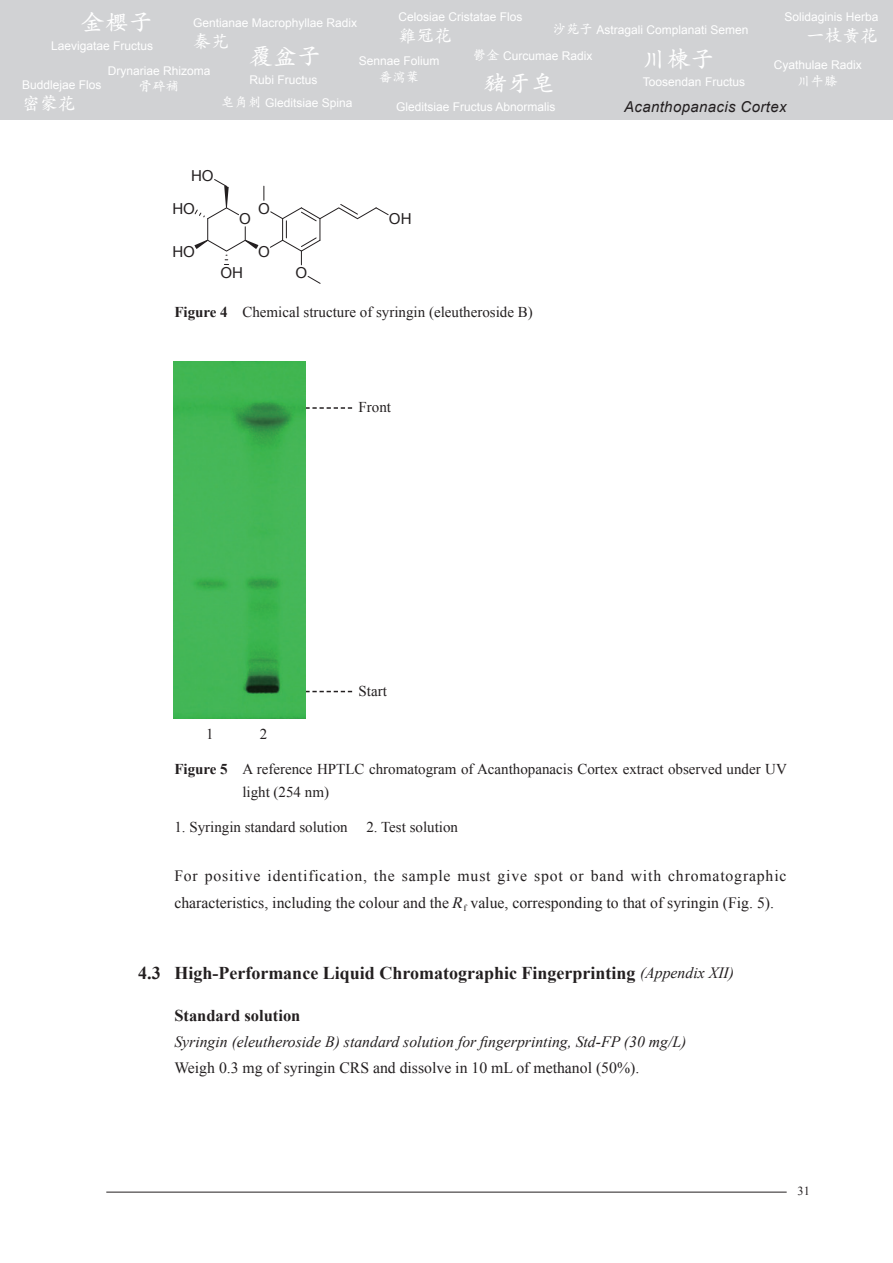
<style>
.page{position:relative;width:893px;height:1263px;background:#fff}
.page>*{position:absolute;margin:0;border:0;box-sizing:border-box;transform-origin:0 0}
.t1{font:600 24px "M Kai HK";color:#fff}
.t2{font:700 18px "Times New Roman";color:#231f20}
.t3{font:600 18px "M Kai HK";color:#fff}
.t4{font:700 16.5px "Times New Roman";color:#231f20}
.t5{font:15.75px/26.2px "Times New Roman";color:#231f20}
.t6{font:italic 15.75px "Times New Roman";color:#231f20}
.t7{font:15.75px "Times New Roman";letter-spacing:.045em;color:#231f20}
.t8{font:15.15px/32.1px "Arial";letter-spacing:-.005em;color:#231f20}
.t9{font:15px/22.5px "Times New Roman";color:#231f20}
.t10{font:italic 15px "Arial";letter-spacing:.025em;color:#231f20}
.t11{font:600 13.5px "M Kai HK";color:#fff}
.t12{font:12.3px "Times New Roman";color:#231f20}
.t13{font:12px "Arial";color:#fff}
.t14{font:9.15px "Times New Roman";color:#231f20}
.s1{font-family:"M Kai HK";font-weight:600;font-size:13.5px}
.s2{font-weight:700}
.s3{font-style:italic}
.s4{font-weight:400;font-style:italic;font-size:15.75px}
</style>
<div class="page">
<hr style="left:106px;top:1192px;width:681px;height:1px;background:#231f20">
<div style="left:0;top:0;width:893px;height:119px;background:#d1d2d4"></div>
<svg style="left:307px;top:276px;width:14px;height:8px"></svg>
<svg style="left:194px;top:179px;width:195px;height:86px"></svg>
<svg style="left:305px;top:407px;width:47px;height:2px"></svg>
<svg style="left:305px;top:691px;width:47px;height:1px"></svg>
<img style="left:173px;top:362px;width:132px;height:356px">
<h1 class="t1" style="left:81px;top:6px;width:73px">金櫻子</h1>
<p class="t13" style="left:51px;top:38px;width:104px">Laevigatae Fructus</p>
<p class="t13" style="left:398px;top:9px;width:126px">Celosiae Cristatae Flos</p>
<h2 class="t3" style="left:398px;top:22px;width:55px">雞冠花</h2>
<p class="t13" style="left:784px;top:9px;width:96px">Solidaginis Herba</p>
<h2 class="t3" style="left:807px;top:23px;width:73px">一枝黃花</h2>
<p class="t13" style="left:193px;top:15px;width:166px">Gentianae Macrophyllae Radix</p>
<h2 class="t3" style="left:193px;top:29px;width:37px">秦艽</h2>
<p class="t13" style="left:553px;top:22px;width:197px"><span class="s1">沙苑子</span> Astragali Complanati Semen</p>
<h1 class="t1" style="left:250px;top:39px;width:73px">覆盆子</h1>
<p class="t13" style="left:250px;top:72px;width:70px">Rubi Fructus</p>
<h1 class="t1" style="left:643px;top:42px;width:73px">川楝子</h1>
<p class="t13" style="left:473px;top:48px;width:121px"><span class="s1">鬱金</span> Curcumae Radix</p>
<p class="t13" style="left:359px;top:53px;width:82px">Sennae Folium</p>
<p class="t11" style="left:379px;top:68px;width:42px">番瀉葉</p>
<p class="t13" style="left:774px;top:57px;width:90px">Cyathulae Radix</p>
<p class="t11" style="left:797px;top:71px;width:42px">川牛膝</p>
<p class="t13" style="left:108px;top:62px;width:104px">Drynariae Rhizoma</p>
<p class="t11" style="left:139px;top:77px;width:42px">骨碎補</p>
<h1 class="t1" style="left:483px;top:66px;width:73px">豬牙皂</h1>
<p class="t13" style="left:396px;top:99px;width:161px">Gleditsiae Fructus Abnormalis</p>
<p class="t13" style="left:22px;top:77px;width:81px">Buddlejae Flos</p>
<p class="t13" style="left:643px;top:74px;width:104px">Toosendan Fructus</p>
<h2 class="t3" style="left:22px;top:91px;width:55px">密蒙花</h2>
<p class="t13" style="left:221px;top:95px;width:133px"><span class="s1">皂角刺</span> Gleditsiae Spina</p>
<p class="t10" style="left:624px;top:97px;width:164px">Acanthopanacis Cortex</p>
<p class="t8" style="left:172px;top:160px;width:43px;text-indent:19px">HO<br>HO</p>
<p class="t8" style="left:239px;top:203px;width:13px">O</p>
<p class="t8" style="left:258px;top:192px;width:13px">O</p>
<p class="t8" style="left:172px;top:236px;width:24px">HO</p>
<p class="t8" style="left:258px;top:236px;width:13px">O</p>
<p class="t8" style="left:220px;top:257px;width:24px">OH</p>
<p class="t8" style="left:295px;top:257px;width:13px">O</p>
<p class="t8" style="left:389px;top:203px;width:24px">OH</p>
<p class="t9" style="left:174px;top:301px;width:360px"><span class="s2">Figure 4</span> Chemical structure of syringin (eleutheroside B)</p>
<p class="t9" style="left:358px;top:396px;width:34px">Front</p>
<p class="t9" style="left:206px;top:723px;width:9px">1</p>
<p class="t9" style="left:260px;top:723px;width:9px">2</p>
<p class="t9" style="left:358px;top:679px;width:30px">Start</p>
<p class="t9" style="left:242px;top:758px;width:546px;text-indent:-68px"><span class="s2">Figure 5</span> A reference HPTLC chromatogram of Acanthopanacis Cortex extract observed under UV light (254 nm)</p>
<p class="t9" style="left:174px;top:815px;width:175px">1. Syringin standard solution</p>
<p class="t9" style="left:366px;top:815px;width:93px">2. Test solution</p>
<h3 class="t7" style="left:265px;top:865px;width:437px">identification, the sample must give spots or bands with chro</h3>
<p class="t14" style="left:463px;top:903px;width:5px">f</p>
<h3 class="t5" style="left:634px;top:889px;width:150px">ose of syringin (Fig. 5).</h3>
<p class="t5" style="left:174px;top:863px;width:614px">For positive identification, the sample must give spot or band with chromatographic characteristics, including the colour and the <span class="s3">R</span><sub>f</sub> value, corresponding to that of syringin (Fig. 5).</p>
<h2 class="t2" style="left:138px;top:960px;width:597px">4.3 High-Performance Liquid Chromatographic Fingerprinting <span class="s4">(Appendix XII)</span></h2>
<h3 class="t4" style="left:174px;top:1004px;width:128px">Standard solution</h3>
<h3 class="t6" style="left:174px;top:1030px;width:514px">Syringin (eleutheroside B) standard solution for fingerprinting, Std-FP (30 mg/L)</h3>
<h3 class="t5" style="left:174px;top:1054px;width:466px">Weigh 0.3 mg of syringin CRS and dissolve in 10 mL of methanol (50%).</h3>
<p class="t12" style="left:797px;top:1182px;width:14px">31</p>
</div>
